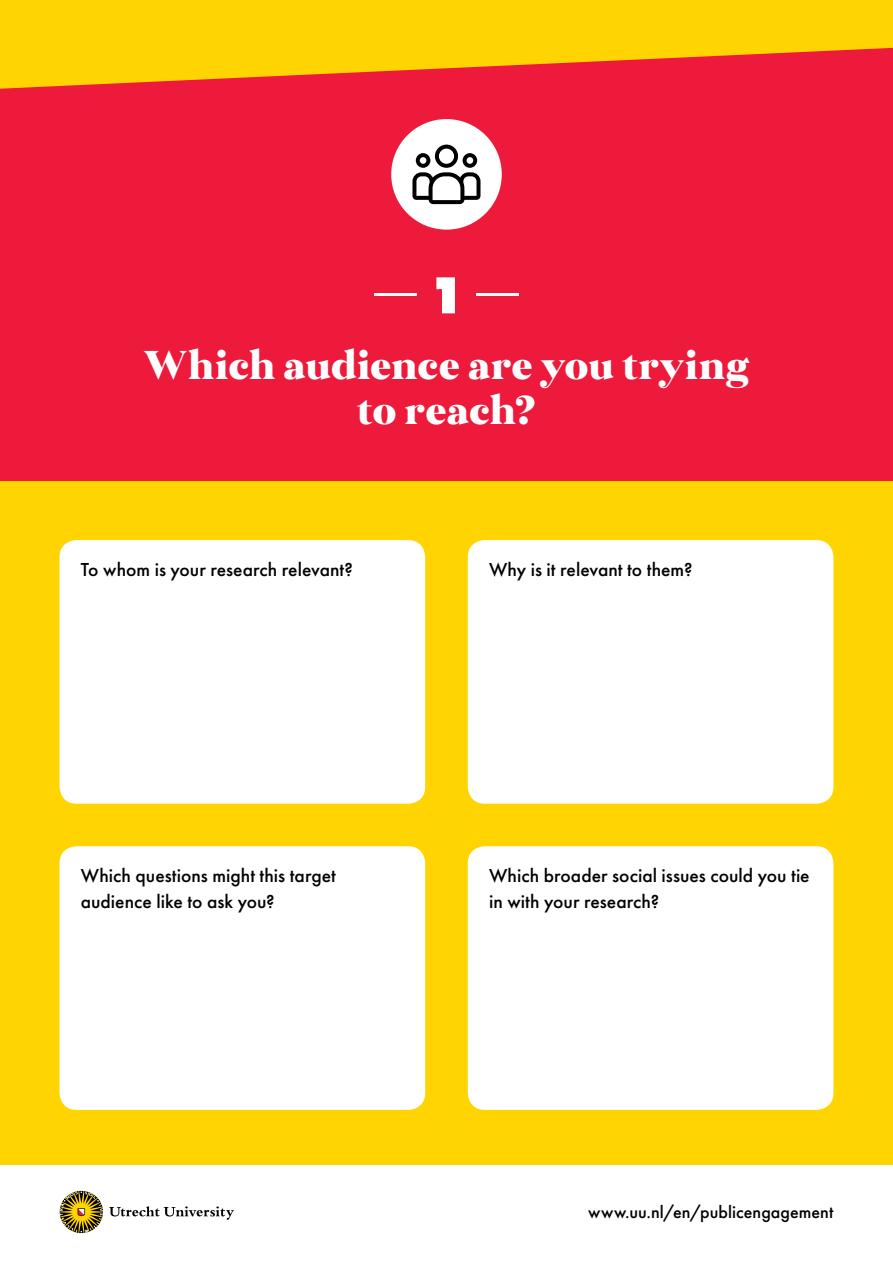
<style>
.page{position:relative;width:893px;height:1263px;background:#ffd400}
.page>*{position:absolute;margin:0;border:0;box-sizing:border-box;transform-origin:0 0}
.t1{font:800 54px "Futura PT";color:#fff}
.t2{font:900 39px/45px "Kisba";color:#fff;text-align:center}
.t3{font:500 19.5px/25.5px "Futura PT";color:#000}
.t4{font:500 18px "Futura PT";letter-spacing:.005em;color:#000}
</style>
<div class="page">
<div style="left:0;top:0;width:893px;height:480px;background:#ed1a3b"></div>
<svg style="left:0;top:0;width:893px;height:89px;fill:#ffd400"></svg>
<div style="left:0;top:1165px;width:893px;height:98px;background:#fff"></div>
<div style="left:60px;top:540px;width:365px;height:264px;background:#fff;border-radius:17px"></div>
<div style="left:468px;top:540px;width:365px;height:264px;background:#fff;border-radius:17px"></div>
<div style="left:60px;top:846px;width:365px;height:264px;background:#fff;border-radius:17px"></div>
<div style="left:468px;top:846px;width:365px;height:264px;background:#fff;border-radius:17px"></div>
<div style="left:391px;top:119px;width:111px;height:111px;background:#fff;border-radius:50%"></div>
<svg style="left:412px;top:145px;width:68px;height:59px"></svg>
<hr style="left:374px;top:293px;width:43px;height:3px;background:#fff">
<hr style="left:476px;top:293px;width:43px;height:3px;background:#fff">
<svg style="left:60px;top:1191px;width:43px;height:42px"></svg>
<svg style="left:109px;top:1206px;width:125px;height:14px"></svg>
<h1 class="t1" style="left:427px;top:261px;width:40px">1</h1>
<h2 class="t2" style="left:143px;top:344px;width:607px">Which audience are you trying to reach?</h2>
<p class="t3" style="left:81px;top:557px;width:274px">To whom is your research relevant?</p>
<p class="t3" style="left:489px;top:557px;width:205px">Why is it relevant to them?</p>
<p class="t3" style="left:81px;top:863px;width:257px">Which questions might this target audience like to ask you?</p>
<p class="t3" style="left:489px;top:863px;width:322px">Which broader social issues could you tie in with your research?</p>
<p class="t4" style="left:588px;top:1201px;width:247px">www.uu.nl/en/publicengagement</p>
</div>
